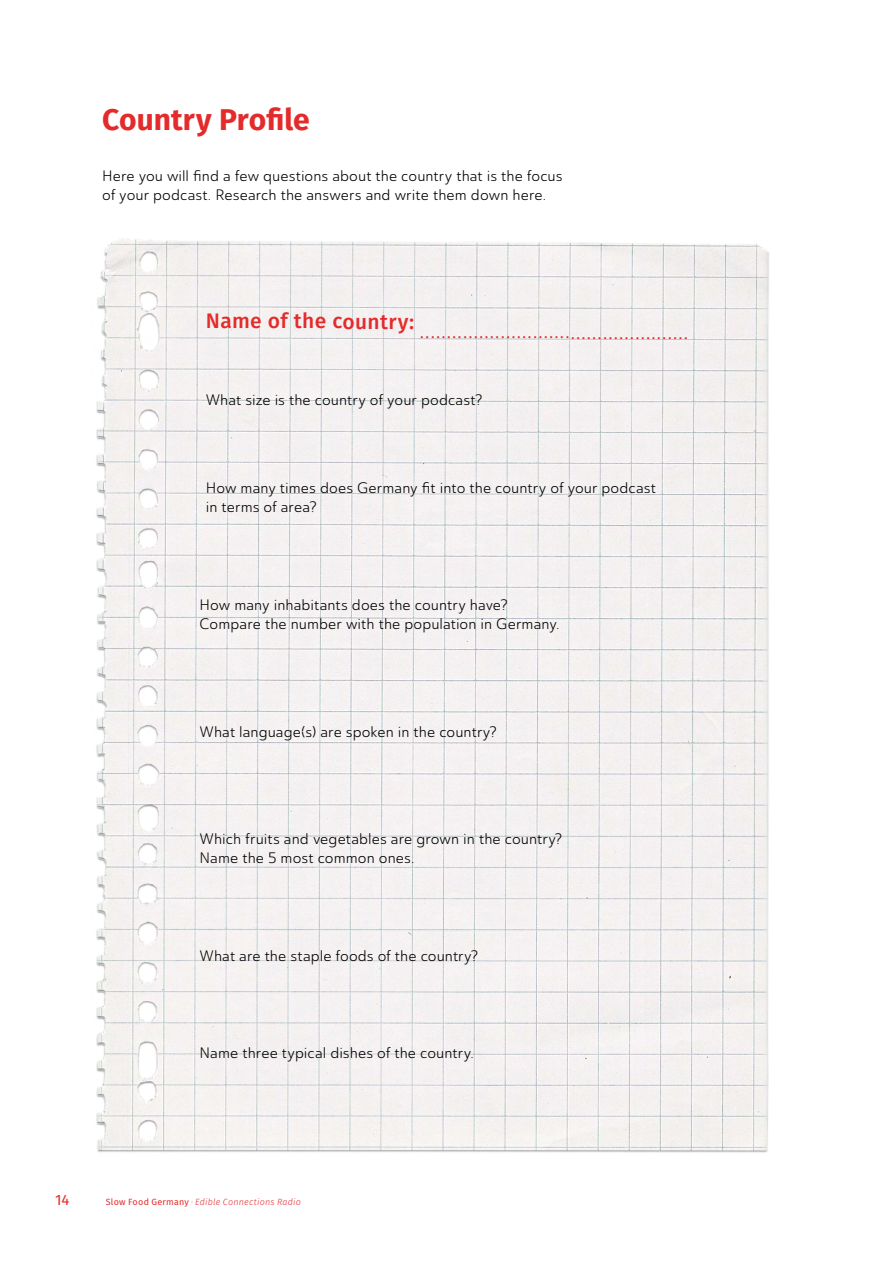
<style>
.page{position:relative;width:893px;height:1263px;background:#fff}
.page>*{position:absolute;margin:0;border:0;box-sizing:border-box;transform-origin:0 0}
.t1{font:700 30px "Fira Sans";color:#e42b2b}
.t2{font:15px/19.5px "Ainslie Sans Nor Boo";letter-spacing:.005em;color:#000}
.t3{font:15px "Fira Sans";color:#e42b2b}
.t4{font:italic 300 9px "Fira Sans";letter-spacing:.02em;color:#e42b2b}
.s1{font-weight:400;font-style:normal}
.s2{font-family:"Buckley";font-weight:400;font-style:normal}
</style>
<div class="page">
<img style="left:96px;top:239px;width:673px;height:914px">
<h1 class="t1" style="left:102px;top:94px;width:209px">Country Profile</h1>
<p class="t2" style="left:102px;top:166px;width:462px">Here you will find a few questions about the country that is the focus of your podcast. Research the answers and write them down here.</p>
<p class="t3" style="left:206px;top:322px;width:483px"><sup>Name</sup> <sup>of</sup> <sup>the</sup> <sup>country:</sup> ..................................................</p>
<p class="t2" style="left:206px;top:390px;width:278px">What size is the country of your podcast?</p>
<p class="t2" style="left:206px;top:478px;width:452px">How many times does Germany fit into the country of your podcast in terms of area?</p>
<p class="t2" style="left:200px;top:595px;width:362px">How many inhabitants does the country have?<br>Compare the number with the population in Germany.</p>
<p class="t2" style="left:200px;top:722px;width:299px">What language(s) are spoken in the country?</p>
<p class="t2" style="left:200px;top:829px;width:364px">Which fruits and vegetables are grown in the country?<br>Name the 5 most common ones.</p>
<p class="t2" style="left:200px;top:946px;width:280px">What are the staple foods of the country?</p>
<p class="t2" style="left:200px;top:1043px;width:276px">Name three typical dishes of the country.</p>
<p class="t3" style="left:55px;top:1188px;width:16px">14</p>
<p class="t4" style="left:106px;top:1195px;width:197px"><span class="s1">Slow Food Germany</span> <span class="s2">•</span> Edible Connections Radio</p>
</div>
